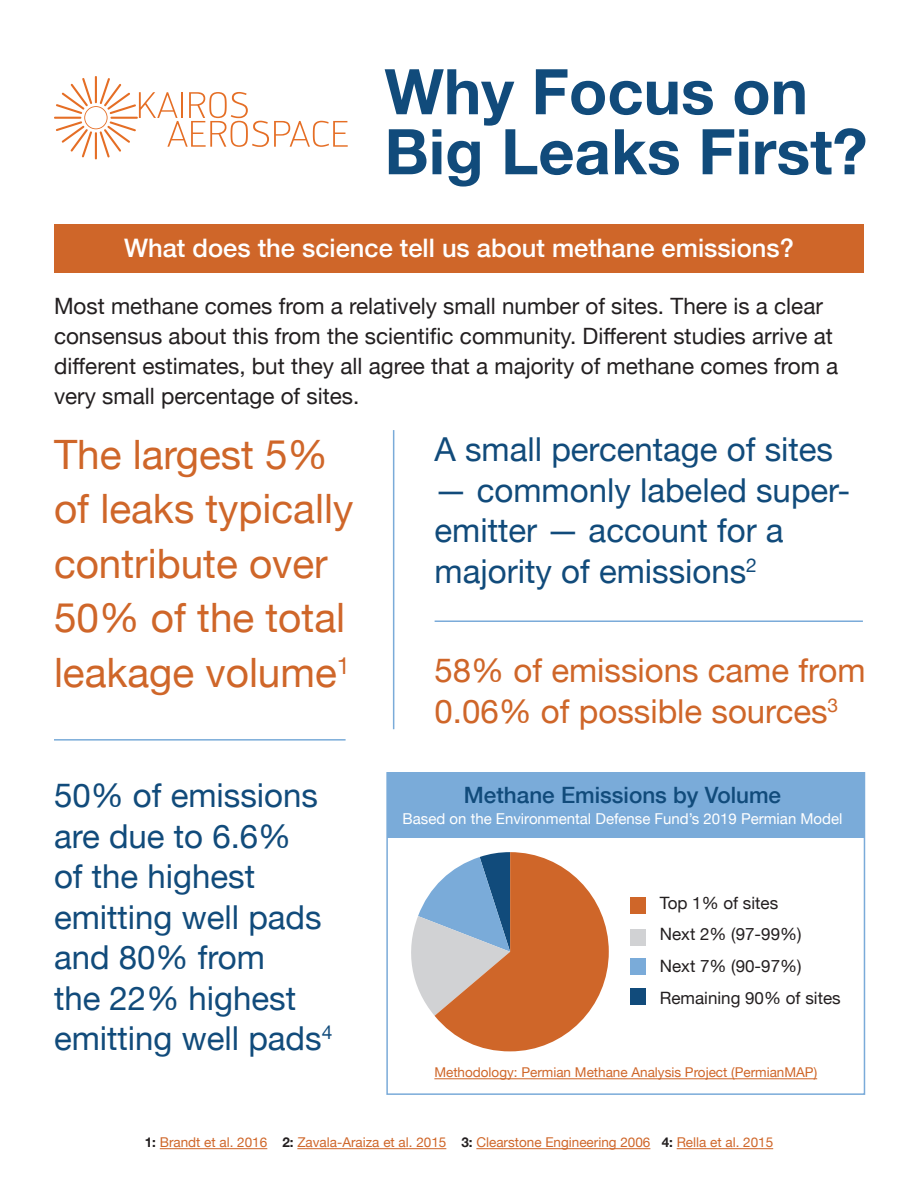
<style>
.page{position:relative;width:918px;height:1188px;background:#fff}
.page>*{position:absolute;margin:0;border:0;box-sizing:border-box;transform-origin:0 0}
.t1{font:700 63px/60px "Helvetica Neue";color:#114b7b}
.t2{font:40.5px/54.6px "Helvetica Neue";color:#cf6629}
.t3{font:33px/40.5px "Helvetica Neue";color:#114b7b}
.t4{font:33px/40.5px "Helvetica Neue";color:#cf6629}
.t5{font:500 25.5px "Helvetica Neue";color:#fff}
.t6{font:22.5px/30px "Helvetica Neue";color:#231f20}
.t7{font:500 22.5px "Helvetica Neue";color:#114b7b}
.t8{font:16.95px "Helvetica Neue";color:#231f20}
.t9{font:15px "Helvetica Neue";color:#fff}
.t10{font:13.5px "Helvetica Neue";color:#cf6629}
.s1{font-weight:700;color:#231f20}
</style>
<div class="page">
<div style="left:54px;top:224px;width:810px;height:49px;background:#cf6629"></div>
<hr style="left:95px;top:76px;width:2px;height:27px;background:#e56e25">
<hr style="left:95px;top:132px;width:2px;height:27px;background:#e56e25">
<hr style="left:54px;top:117px;width:27px;height:2px;background:#e56e25">
<svg style="left:56px;top:78px;width:292px;height:79px"></svg>
<hr style="left:160px;top:1148px;width:107px;height:1px;background:#cf6629">
<hr style="left:297px;top:1148px;width:149px;height:1px;background:#cf6629">
<hr style="left:476px;top:1148px;width:174px;height:1px;background:#cf6629">
<hr style="left:677px;top:1148px;width:96px;height:1px;background:#cf6629">
<hr style="left:393px;top:430px;width:1px;height:299px;background:#7aabd9">
<hr style="left:435px;top:620px;width:428px;height:2px;background:#7aabd9">
<svg style="left:411px;top:852px;width:198px;height:199px"></svg>
<div style="left:630px;top:897px;width:16px;height:17px;background:#cf6629"></div>
<div style="left:630px;top:988px;width:16px;height:17px;background:#114b7b"></div>
<div style="left:630px;top:959px;width:16px;height:16px;background:#7aabd9"></div>
<div style="left:630px;top:929px;width:16px;height:17px;background:#d1d2d4"></div>
<div style="left:387px;top:773px;width:477px;height:65px;background:#7aabd9"></div>
<div style="left:386px;top:772px;width:479px;height:323px;border:2px solid #7aabd9"></div>
<hr style="left:54px;top:739px;width:292px;height:2px;background:#7aabd9">
<hr style="left:434px;top:1078px;width:383px;height:1px;background:#cf6629">
<p class="t1" style="left:384px;top:63px;width:484px">Why Focus on<br>Big Leaks First?</p>
<p class="t5" style="left:124px;top:228px;width:671px">What does the science tell us about methane emissions?</p>
<p class="t6" style="left:54px;top:293px;width:786px">Most methane comes from a relatively small number of sites. There is a clear consensus about this from the scientific community. Different studies arrive at different estimates, but they all agree that a majority of methane comes from a very small percentage of sites.</p>
<p class="t2" style="left:54px;top:429px;width:301px">The largest 5% of leaks typically contribute over<br>50% of the total leakage volume<sup>1</sup></p>
<p class="t3" style="left:54px;top:777px;width:280px">50% of emissions are due to 6.6%<br>of the highest emitting well pads and 80% from<br>the 22% highest emitting well pads<sup>4</sup></p>
<p class="t3" style="left:435px;top:431px;width:400px">A small percentage of sites</p>
<p class="t3" style="left:435px;top:472px;width:417px">— commonly labeled super&shy;emitter — account for a majority of emissions<sup>2</sup></p>
<p class="t4" style="left:435px;top:652px;width:432px">58% of emissions came from<br>0.06% of possible sources<sup>3</sup></p>
<p class="t7" style="left:464px;top:777px;width:319px">Methane Emissions by Volume</p>
<p class="t9" style="left:403px;top:808px;width:441px">Based on the Environmental Defense Fund’s 2019 Permian Model</p>
<p class="t8" style="left:660px;top:891px;width:120px">Top 1% of sites</p>
<p class="t8" style="left:660px;top:922px;width:143px">Next 2% (97-99%)</p>
<p class="t8" style="left:660px;top:954px;width:143px">Next 7% (90-97%)</p>
<p class="t8" style="left:660px;top:985px;width:182px">Remaining 90% of sites</p>
<p class="t10" style="left:434px;top:1063px;width:384px">Methodology: Permian Methane Analysis Project (PermianMAP)</p>
<p class="t10" style="left:145px;top:1133px;width:630px"><span class="s1">1:</span> Brandt et al. 2016 <span class="s1">2:</span> Zavala-Araiza et al. 2015 <span class="s1">3:</span> Clearstone Engineering 2006 <span class="s1">4:</span> Rella et al. 2015</p>
</div>
